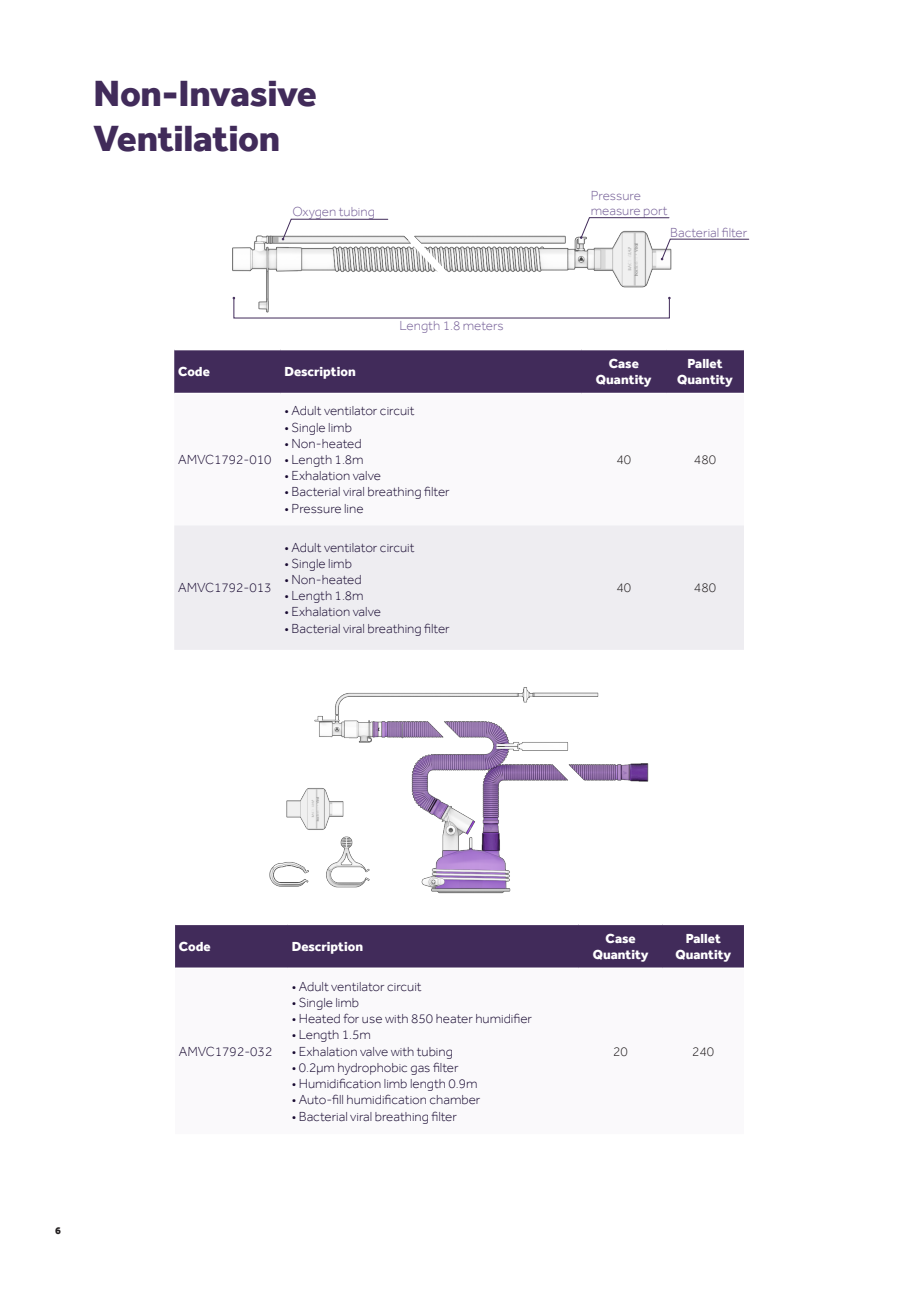
<style>
.page{position:relative;width:919px;height:1289px;background:#fff}
.page>*{position:absolute;margin:0;border:0;box-sizing:border-box;transform-origin:0 0}
.t1{font:800 37.5px "Effra";letter-spacing:-.015em;color:#412b5a}
.t2{font:300 13.5px "Effra";color:#190b32}
.t3{font:800 13.5px/16.2px "Effra";color:#fff;text-align:center}
.t4{font:300 13.5px "Effra";color:#745e96}
.t5{font:300 13.5px "Effra";color:#231f20}
.t6{font:800 10.5px "Effra";color:#231f20}
</style>
<div class="page">
<img style="left:232px;top:218px;width:440px;height:101px">
<img style="left:269px;top:687px;width:380px;height:207px">
<div style="left:175px;top:925px;width:569px;height:42px;background:#412b5a"></div>
<div style="left:174px;top:350px;width:570px;height:43px;background:#412b5a"></div>
<div style="left:174px;top:525px;width:570px;height:125px;background:#eeedf1"></div>
<svg style="left:282px;top:219px;width:106px;height:21px"></svg>
<svg style="left:580px;top:217px;width:169px;height:43px"></svg>
<svg style="left:408px;top:235px;width:38px;height:41px"></svg>
<p class="t1" style="left:94px;top:71px;width:225px">Non-Invasive</p>
<p class="t1" style="left:94px;top:116px;width:188px">Ventilation</p>
<p class="t4" style="left:292px;top:203px;width:84px">Oxygen tubing</p>
<p class="t3" style="left:178px;top:363px;width:33px">Code</p>
<p class="t3" style="left:284px;top:363px;width:73px">Description</p>
<p class="t4" style="left:399px;top:317px;width:105px">Length 1.8 meters</p>
<p class="t2" style="left:178px;top:451px;width:95px">AMVC1792-010</p>
<p class="t2" style="left:178px;top:579px;width:95px">AMVC1792-013</p>
<p class="t2" style="left:284px;top:403px;width:131px">• Adult ventilator circuit</p>
<p class="t2" style="left:284px;top:419px;width:69px">• Single limb</p>
<p class="t2" style="left:284px;top:435px;width:79px">• Non-heated</p>
<p class="t2" style="left:284px;top:451px;width:81px">• Length 1.8m</p>
<p class="t2" style="left:284px;top:467px;width:98px">• Exhalation valve</p>
<p class="t2" style="left:284px;top:484px;width:167px">• Bacterial viral breathing filter</p>
<p class="t2" style="left:284px;top:500px;width:81px">• Pressure line</p>
<p class="t2" style="left:284px;top:539px;width:131px">• Adult ventilator circuit</p>
<p class="t2" style="left:284px;top:555px;width:69px">• Single limb</p>
<p class="t2" style="left:284px;top:571px;width:79px">• Non-heated</p>
<p class="t2" style="left:284px;top:587px;width:81px">• Length 1.8m</p>
<p class="t2" style="left:284px;top:604px;width:98px">• Exhalation valve</p>
<p class="t2" style="left:284px;top:620px;width:167px">• Bacterial viral breathing filter</p>
<p class="t4" style="left:590px;top:187px;width:52px">Pressure</p>
<p class="t4" style="left:590px;top:202px;width:78px">measure port</p>
<p class="t4" style="left:670px;top:224px;width:79px">Bacterial filter</p>
<p class="t3" style="left:608px;top:355px;width:32px">Case</p>
<p class="t3" style="left:596px;top:371px;width:57px">Quantity</p>
<p class="t3" style="left:677px;top:355px;width:57px">Pallet<br>Quantity</p>
<p class="t5" style="left:616px;top:451px;width:16px">40</p>
<p class="t5" style="left:694px;top:451px;width:24px">480</p>
<p class="t5" style="left:616px;top:579px;width:16px">40</p>
<p class="t5" style="left:694px;top:579px;width:24px">480</p>
<p class="t6" style="left:55px;top:1223px;width:7px">6</p>
<p class="t3" style="left:179px;top:938px;width:33px">Code</p>
<p class="t3" style="left:292px;top:938px;width:73px">Description</p>
<p class="t2" style="left:179px;top:1043px;width:95px">AMVC1792-032</p>
<p class="t2" style="left:292px;top:978px;width:131px">• Adult ventilator circuit</p>
<p class="t2" style="left:292px;top:994px;width:69px">• Single limb</p>
<p class="t2" style="left:292px;top:1010px;width:242px">• Heated for use with 850 heater humidifier</p>
<p class="t2" style="left:292px;top:1026px;width:81px">• Length 1.5m</p>
<p class="t2" style="left:292px;top:1043px;width:163px">• Exhalation valve with tubing</p>
<p class="t2" style="left:292px;top:1059px;width:168px">• 0.2µm hydrophobic gas filter</p>
<p class="t2" style="left:292px;top:1075px;width:187px">• Humidification limb length 0.9m</p>
<p class="t2" style="left:292px;top:1091px;width:190px">• Auto-fill humidification chamber</p>
<p class="t2" style="left:292px;top:1107px;width:167px">• Bacterial viral breathing filter</p>
<p class="t3" style="left:605px;top:929px;width:32px">Case</p>
<p class="t3" style="left:592px;top:946px;width:57px">Quantity</p>
<p class="t3" style="left:685px;top:929px;width:37px">Pallet</p>
<p class="t3" style="left:675px;top:946px;width:57px">Quantity</p>
<p class="t5" style="left:613px;top:1043px;width:16px">20</p>
<p class="t5" style="left:692px;top:1043px;width:24px">240</p>
</div>
